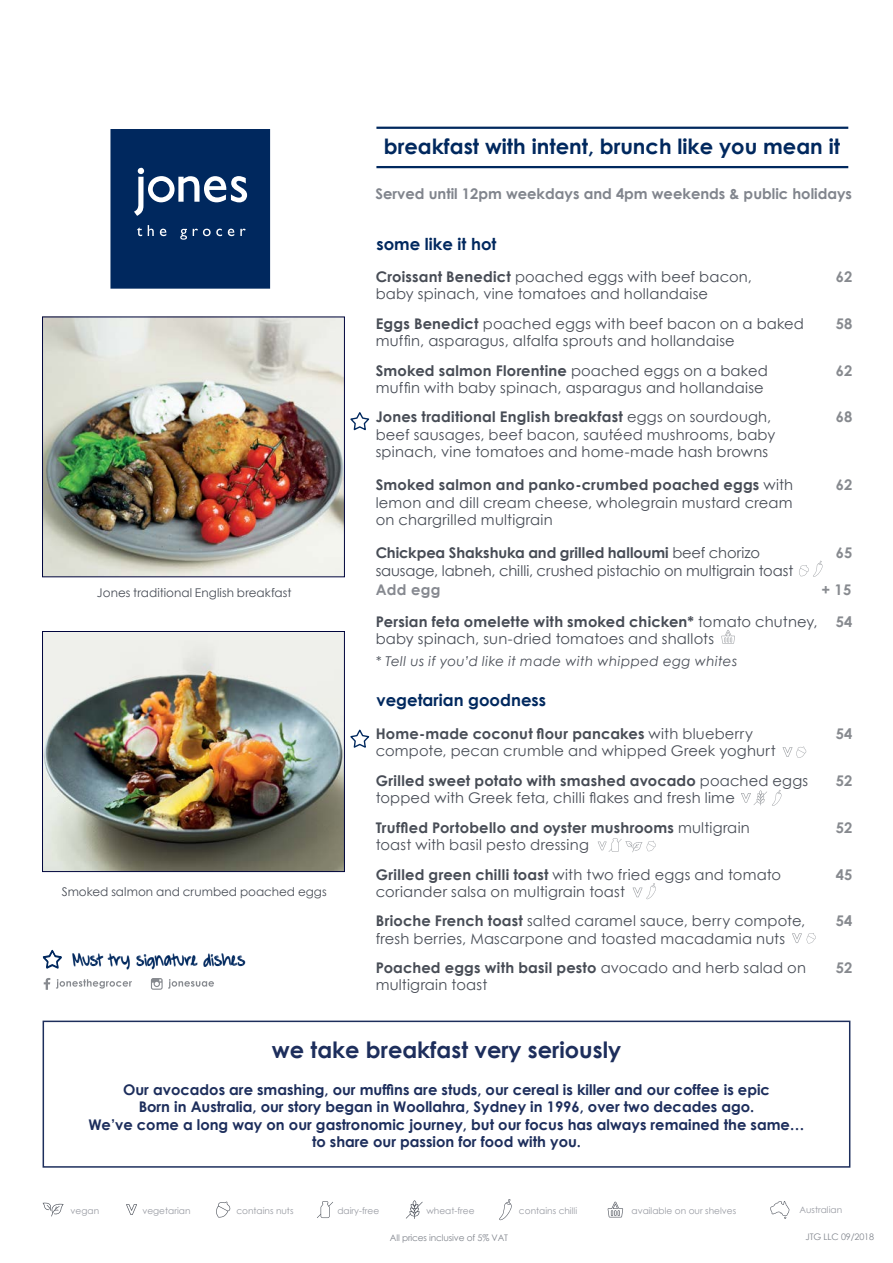
<style>
.page{position:relative;width:893px;height:1263px;background:#fff}
.page>*{position:absolute;margin:0;border:0;box-sizing:border-box;transform-origin:0 0}
.t1{font:700 22.5px "Century Gothic";color:#1d2e5c}
.t2{font:700 21px "Century Gothic";color:#00285e}
.t3{font:21px "A Hundred Miles";color:#00285e}
.t4{font:700 16.5px "Century Gothic";color:#00285e}
.t5{font:14.7px/17.2px "Century Gothic";letter-spacing:.01em;color:#474c55}
.t6{font:700 14.7px/17.2px "Century Gothic";color:#1d2e5c;text-align:center}
.t7{font:14.7px/17.2px "Century Gothic";letter-spacing:.015em;color:#484d56}
.t8{font:700 14.7px/17.2px "Century Gothic";letter-spacing:.01em;color:#474c55}
.t9{font:700 14.7px "Century Gothic";color:#81858d}
.t10{font:700 14.7px "Century Gothic";letter-spacing:.01em;color:#878a8f}
.t11{font:700 14.7px "Century Gothic";letter-spacing:.02em;color:#868990}
.t12{font:italic 13.5px "Century Gothic";letter-spacing:.03em;color:#484d56}
.t13{font:12px "Century Gothic";color:#474c55}
.t14{font:9px "Century Gothic";color:#92959d}
.t15{font:9px "Century Gothic";letter-spacing:-.015em;color:#81858d}
.t16{font:9px "Century Gothic";color:#92959c}
.s1{font-weight:700}
.s2{font-weight:400;color:#484d56}
.s3{font-weight:400}
</style>
<div class="page">
<svg style="left:317px;top:1201px;width:16px;height:17px"></svg>
<svg style="left:406px;top:1200px;width:17px;height:19px"></svg>
<svg style="left:126px;top:1204px;width:11px;height:11px"></svg>
<svg style="left:43px;top:1202px;width:21px;height:14px"></svg>
<svg style="left:608px;top:1202px;width:15px;height:15px"></svg>
<svg style="left:216px;top:1201px;width:14px;height:16px"></svg>
<svg style="left:499px;top:1199px;width:13px;height:21px"></svg>
<svg style="left:770px;top:1201px;width:19px;height:18px"></svg>
<hr style="left:376px;top:127px;width:472px;height:2px;background:#00285e">
<hr style="left:376px;top:166px;width:472px;height:2px;background:#00285e">
<svg style="left:350px;top:412px;width:20px;height:19px"></svg>
<svg style="left:110px;top:129px;width:161px;height:160px;background:#123769"></svg>
<div style="left:43px;top:1020px;width:807px;height:148px;border:2px solid #1d2e5c"></div>
<svg style="left:350px;top:729px;width:20px;height:19px"></svg>
<svg style="left:721px;top:630px;width:14px;height:14px"></svg>
<svg style="left:799px;top:561px;width:24px;height:16px"></svg>
<svg style="left:783px;top:746px;width:23px;height:12px"></svg>
<svg style="left:741px;top:790px;width:41px;height:16px"></svg>
<svg style="left:598px;top:838px;width:58px;height:14px"></svg>
<svg style="left:633px;top:883px;width:23px;height:16px"></svg>
<svg style="left:792px;top:933px;width:24px;height:10px"></svg>
<svg style="left:44px;top:978px;width:6px;height:12px"></svg>
<svg style="left:56px;top:979px;width:76px;height:9px"></svg>
<svg style="left:151px;top:978px;width:63px;height:12px"></svg>
<svg style="left:42px;top:949px;width:20px;height:20px"></svg>
<img style="left:44px;top:319px;width:299px;height:256px">
<div style="left:42px;top:317px;width:303px;height:260px;border:1px solid #00053d"></div>
<img style="left:44px;top:633px;width:299px;height:237px">
<div style="left:42px;top:631px;width:303px;height:241px;border:1px solid #00053d"></div>
<h2 class="t2" style="left:384px;top:130px;width:458px">breakfast with intent, brunch like you mean it</h2>
<p class="t9" style="left:375px;top:182px;width:478px">Served until 12pm weekdays and 4pm weekends &amp; public holidays</p>
<p class="t13" style="left:97px;top:584px;width:196px">Jones traditional English breakfast</p>
<p class="t13" style="left:62px;top:883px;width:266px">Smoked salmon and crumbed poached eggs</p>
<h2 class="t3" style="left:72px;top:949px;width:174px">Must try signature dishes</h2>
<p class="t4" style="left:376px;top:231px;width:122px">some like it hot</p>
<p class="t5" style="left:376px;top:268px;width:378px"><span class="s1">Croissant Benedict</span> poached eggs with beef bacon, baby spinach, vine tomatoes and hollandaise</p>
<p class="t10" style="left:836px;top:266px;width:18px">62</p>
<p class="t5" style="left:376px;top:315px;width:430px"><span class="s1">Eggs Benedict</span> poached eggs with beef bacon on a baked muffin, asparagus, alfalfa sprouts and hollandaise</p>
<p class="t10" style="left:836px;top:312px;width:18px">58</p>
<p class="t5" style="left:376px;top:361px;width:394px"><span class="s1">Smoked salmon Florentine</span> poached eggs on a baked muffin with baby spinach, asparagus and hollandaise</p>
<p class="t10" style="left:836px;top:359px;width:18px">62</p>
<p class="t5" style="left:376px;top:408px;width:401px"><span class="s1">Jones traditional English breakfast</span> eggs on sourdough, beef sausages, beef bacon, sautéed mushrooms, baby spinach, vine tomatoes and home-made hash browns</p>
<p class="t10" style="left:836px;top:406px;width:18px">68</p>
<p class="t5" style="left:376px;top:476px;width:419px;text-align:justify"><span class="s1">Smoked salmon and panko-crumbed poached eggs</span> with lemon and dill cream cheese, wholegrain mustard cream on chargrilled multigrain</p>
<p class="t10" style="left:836px;top:474px;width:18px">62</p>
<p class="t5" style="left:376px;top:544px;width:419px"><span class="s1">Chickpea Shakshuka and grilled halloumi</span> beef chorizo sausage, labneh, chilli, crushed pistachio on multigrain toast</p>
<p class="t11" style="left:376px;top:578px;width:66px">Add egg</p>
<p class="t10" style="left:836px;top:542px;width:18px">65</p>
<p class="t10" style="left:821px;top:579px;width:31px">+ 15</p>
<p class="t5" style="left:376px;top:612px;width:443px"><span class="s1">Persian feta omelette with smoked chicken*</span> tomato chutney, baby spinach, sun-dried tomatoes and shallots</p>
<p class="t12" style="left:376px;top:652px;width:363px">* Tell us if you’d like it made with whipped egg whites</p>
<p class="t4" style="left:376px;top:687px;width:171px">vegetarian goodness</p>
<p class="t10" style="left:836px;top:610px;width:18px">54</p>
<p class="t7" style="left:376px;top:725px;width:401px"><span class="s1">Home-made coconut flour pancakes</span> with blueberry compote, pecan crumble and whipped Greek yoghurt</p>
<p class="t10" style="left:836px;top:723px;width:18px">54</p>
<p class="t5" style="left:376px;top:772px;width:434px"><span class="s1">Grilled sweet potato with smashed avocado</span> poached eggs topped with Greek feta, chilli flakes and fresh lime</p>
<p class="t10" style="left:836px;top:769px;width:18px">52</p>
<p class="t7" style="left:376px;top:818px;width:376px"><span class="s1">Truffled Portobello and oyster mushrooms</span> multigrain toast with basil pesto dressing</p>
<p class="t10" style="left:836px;top:816px;width:18px">52</p>
<p class="t5" style="left:376px;top:865px;width:407px"><span class="s1">Grilled green chilli toast</span> with two fried eggs and tomato coriander salsa on multigrain toast</p>
<p class="t10" style="left:836px;top:863px;width:18px">45</p>
<p class="t7" style="left:376px;top:912px;width:431px"><span class="s1">Brioche French toast</span> salted caramel sauce, berry compote, fresh berries, Mascarpone and toasted macadamia nuts</p>
<p class="t10" style="left:836px;top:910px;width:18px">54</p>
<p class="t8" style="left:376px;top:958px;width:432px">Poached eggs with basil pesto <span class="s2">avocado and herb salad</span> <span class="s3">on multigrain toast</span></p>
<p class="t10" style="left:836px;top:956px;width:18px">52</p>
<h1 class="t1" style="left:272px;top:1033px;width:351px">we take breakfast very seriously</h1>
<p class="t6" style="left:88px;top:1080px;width:718px">Our avocados are smashing, our muffins are studs, our cereal is killer and our coffee is epic<br>Born in Australia, our story began in Woollahra, Sydney in 1996, over two decades ago.<br>We’ve come a long way on our gastronomic journey, but our focus has always remained the same… to share our passion for food with you.</p>
<p class="t14" style="left:71px;top:1204px;width:30px">vegan</p>
<p class="t14" style="left:142px;top:1204px;width:50px">vegetarian</p>
<p class="t16" style="left:236px;top:1204px;width:59px">contains nuts</p>
<p class="t14" style="left:337px;top:1204px;width:43px">dairy-free</p>
<p class="t14" style="left:426px;top:1204px;width:50px">wheat-free</p>
<p class="t14" style="left:519px;top:1204px;width:60px">contains chilli</p>
<p class="t14" style="left:632px;top:1204px;width:106px">available on our shelves</p>
<p class="t14" style="left:799px;top:1203px;width:44px">Australian</p>
<p class="t15" style="left:390px;top:1231px;width:120px">All prices inclusive of 5% VAT</p>
<p class="t15" style="left:806px;top:1231px;width:70px">JTG LLC 09/2018</p>
</div>
